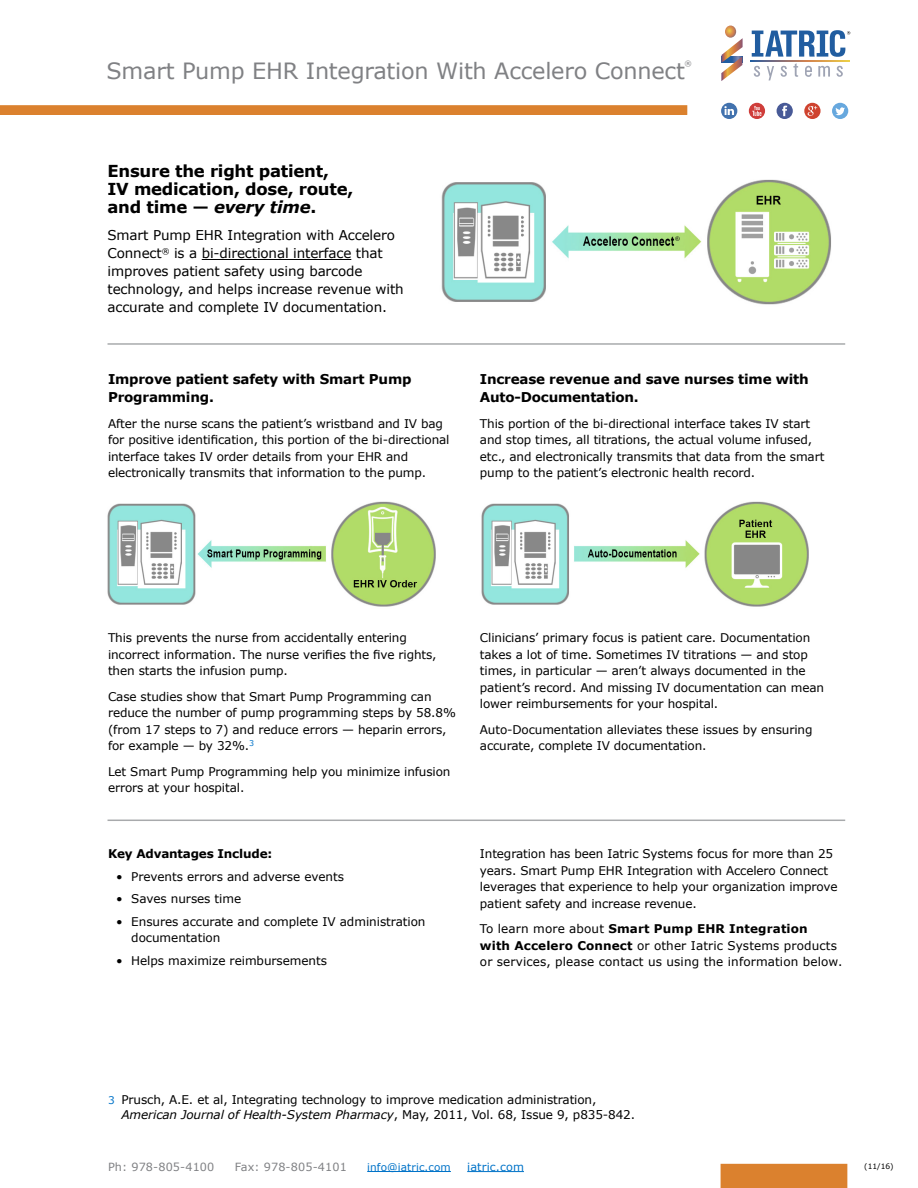
<style>
.page{position:relative;width:918px;height:1188px;background:#fff}
.page>*{position:absolute;margin:0;border:0;box-sizing:border-box;transform-origin:0 0}
.List_Paragraph{font:22.35px "Verdana";letter-spacing:-.01em;color:#808184}
.t1{font:700 16.5px/18px "Verdana";letter-spacing:-.015em;color:#000}
.t2{font:13.5px/18px "Verdana";letter-spacing:-.01em;color:#000}
.t3{font:700 13.5px/18px "Verdana";letter-spacing:-.015em;color:#000}
.t4{font:12px/16.5px "Verdana";letter-spacing:-.01em;color:#000}
.t5{font:12px/16.5px "Verdana";letter-spacing:.01em;color:#000}
.t6{font:700 12px "Verdana";letter-spacing:-.015em;color:#000}
.t7{font:11.25px "Verdana";letter-spacing:.01em;color:#808184}
.t8{font:11.25px "Verdana";letter-spacing:.01em;color:#0073c8}
.t9{font:10.5px "Verdana";letter-spacing:.01em;color:#0073c8}
.t10{font:7.5px "Verdana";color:#000}
.List_Paragraph-2{font:7.35px "Verdana";color:#808184}
.s1{font-style:italic}
.s2{font-weight:700}
.s3{font-size:10.5px;color:#0073c8}
</style>
<div class="page">
<svg style="left:0;top:105px;width:687px;height:10px"></svg>
<div style="left:721px;top:1164px;width:126px;height:24px;background:#db812e"></div>
<svg style="left:721px;top:26px;width:22px;height:55px"></svg>
<svg style="left:750px;top:61px;width:99px;height:1px"></svg>
<svg style="left:793px;top:63px;width:5px;height:14px"></svg>
<svg style="left:818px;top:66px;width:12px;height:11px"></svg>
<svg style="left:754px;top:66px;width:6px;height:11px"></svg>
<svg style="left:781px;top:66px;width:6px;height:11px"></svg>
<svg style="left:836px;top:66px;width:7px;height:11px"></svg>
<svg style="left:805px;top:66px;width:7px;height:11px"></svg>
<svg style="left:767px;top:66px;width:7px;height:14px"></svg>
<svg style="left:752px;top:30px;width:98px;height:27px"></svg>
<hr style="left:202px;top:259px;width:149px;height:1px;background:#000">
<div style="left:721px;top:103px;width:16px;height:16px;background:#4272ae;border-radius:50%"></div>
<svg style="left:724px;top:106px;width:10px;height:9px"></svg>
<svg style="left:804px;top:103px;width:17px;height:16px"></svg>
<svg style="left:808px;top:106px;width:9px;height:10px"></svg>
<div style="left:777px;top:103px;width:16px;height:16px;background:#485a97;border-radius:50%"></div>
<svg style="left:782px;top:106px;width:5px;height:10px"></svg>
<svg style="left:749px;top:103px;width:16px;height:16px"></svg>
<svg style="left:752px;top:106px;width:9px;height:10px"></svg>
<div style="left:832px;top:103px;width:16px;height:16px;background:#67a8de;border-radius:50%"></div>
<svg style="left:835px;top:107px;width:10px;height:8px"></svg>
<hr style="left:367px;top:1171px;width:84px;height:1px;background:#0073c8">
<hr style="left:467px;top:1171px;width:57px;height:1px;background:#0073c8">
<img style="left:441px;top:179px;width:390px;height:126px">
<img style="left:107px;top:501px;width:329px;height:106px">
<img style="left:481px;top:501px;width:328px;height:106px">
<hr style="left:108px;top:343px;width:737px;height:2px;background:#a8aaac">
<hr style="left:108px;top:820px;width:737px;height:1px;background:#a8aaac">
<p class="List_Paragraph" style="left:106px;top:55px;width:580px">Smart Pump EHR Integration With Accelero Connect</p>
<p class="List_Paragraph-2" style="left:685px;top:58px;width:9px">®</p>
<p class="t1" style="left:108px;top:162px;width:247px">Ensure the right patient,<br>IV medication, dose, route, and time — <span class="s1">every time</span>.</p>
<p class="t2" style="left:108px;top:226px;width:298px">Smart Pump EHR Integration with Accelero Connect<sup>®</sup> is a bi-directional interface that improves patient safety using barcode technology, and helps increase revenue with accurate and complete IV documentation.</p>
<p class="t3" style="left:108px;top:370px;width:305px">Improve patient safety with Smart Pump<br>Programming.</p>
<p class="t4" style="left:108px;top:415px;width:343px">After the nurse scans the patient’s wristband and IV bag for positive identification, this portion of the bi-directional interface takes IV order details from your EHR and electronically transmits that information to the pump.</p>
<p class="t3" style="left:480px;top:370px;width:330px">Increase revenue and save nurses time with<br>Auto-Documentation.</p>
<p class="t4" style="left:480px;top:415px;width:346px">This portion of the bi-directional interface takes IV start and stop times, all titrations, the actual volume infused, etc., and electronically transmits that data from the smart pump to the patient’s electronic health record.</p>
<p class="t4" style="left:108px;top:630px;width:330px">This prevents the nurse from accidentally entering incorrect information. The nurse verifies the five rights, then starts the infusion pump.</p>
<p class="t4" style="left:108px;top:688px;width:349px">Case studies show that Smart Pump Programming can reduce the number of pump programming steps by 58.8% (from 17 steps to 7) and reduce errors — heparin errors, for example — by 32%.<sup>3</sup></p>
<p class="t4" style="left:108px;top:763px;width:344px">Let Smart Pump Programming help you minimize infusion errors at your hospital.</p>
<p class="t6" style="left:108px;top:845px;width:166px">Key Advantages Include:</p>
<p class="t4" style="left:116px;top:868px;width:229px">• Prevents errors and adverse events</p>
<p class="t4" style="left:116px;top:890px;width:127px">• Saves nurses time</p>
<p class="t4" style="left:131px;top:913px;width:296px;text-indent:-15px">• Ensures accurate and complete IV administration documentation</p>
<p class="t4" style="left:116px;top:952px;width:213px">• Helps maximize reimbursements</p>
<p class="t4" style="left:480px;top:630px;width:346px">Clinicians’ primary focus is patient care. Documentation takes a lot of time. Sometimes IV titrations — and stop times, in particular — aren’t always documented in the patient’s record. And missing IV documentation can mean lower reimbursements for your hospital.</p>
<p class="t4" style="left:480px;top:721px;width:334px">Auto-Documentation alleviates these issues by ensuring accurate, complete IV documentation.</p>
<p class="t4" style="left:480px;top:845px;width:359px">Integration has been Iatric Systems focus for more than 25 years. Smart Pump EHR Integration with Accelero Connect leverages that experience to help your organization improve patient safety and increase revenue.</p>
<p class="t5" style="left:480px;top:920px;width:364px">To learn more about <span class="s2">Smart Pump EHR Integration<br>with Accelero Connect</span> or other Iatric Systems products or services, please contact us using the information below.</p>
<p class="t4" style="left:122px;top:1092px;width:515px;line-height:15px;text-indent:-14px"><span class="s3">3</span> Prusch, A.E. et al, Integrating technology to improve medication administration,<br><span class="s1">American Journal of Health-System Pharmacy</span>, May, 2011, Vol. 68, Issue 9, p835-842.</p>
<p class="t7" style="left:108px;top:1159px;width:108px">Ph: 978-805-4100</p>
<p class="t7" style="left:235px;top:1159px;width:113px">Fax: 978-805-4101</p>
<p class="t9" style="left:367px;top:1160px;width:85px">info@iatric.com</p>
<p class="t8" style="left:467px;top:1159px;width:58px">iatric.com</p>
<p class="t10" style="left:864px;top:1162px;width:31px">(11/16)</p>
</div>
